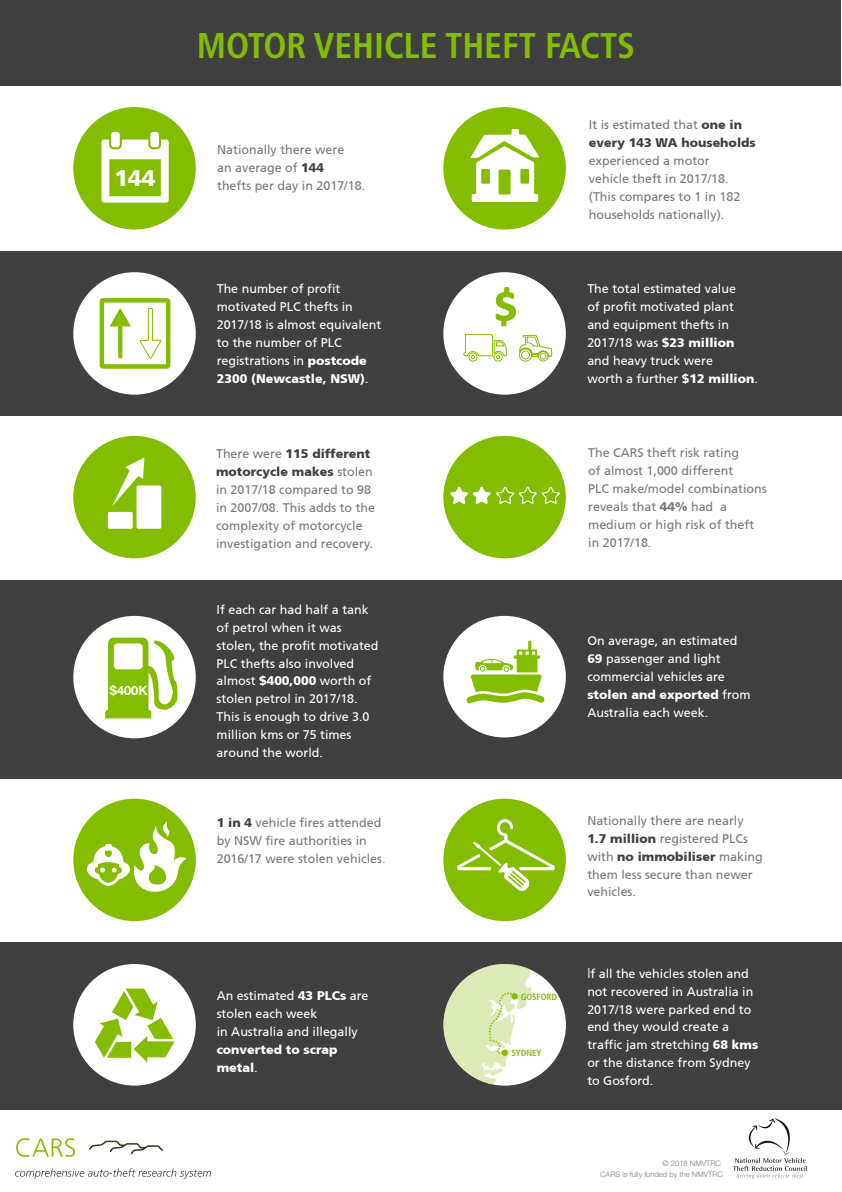
<style>
.page{position:relative;width:842px;height:1192px;background:#fff}
.page>*{position:absolute;margin:0;border:0;box-sizing:border-box;transform-origin:0 0}
.t1{font:700 condensed 35.8px "Frutiger LT Std";color:#84bd00}
.t2{font:900 22.5px "Frutiger CE";color:#fff}
.t3{font:700 12.85px "Helvetica Neue";color:#fff}
.t4{font:12.5px/17.9px "Frutiger CE";color:#fff}
.t5{font:12.5px/17.9px "Frutiger CE";color:#7b7776}
.t6{font:900 12.5px/17.9px "Frutiger CE";color:#404041}
.t7{font:900 12.5px/17.9px "Frutiger CE";color:#fff}
.t8{font:700 condensed 8.95px "Frutiger LT Std";letter-spacing:-.01em;color:#84bd00}
.t9{font:300 7.65px "Helvetica Neue";color:#7a7c7f}
.s1{font-weight:900;color:#404041}
.s2{font-weight:900}
.s3{font-weight:400}
.s4{font-weight:400;color:#7b7776}
.s5{font-family:"Helvetica Neue";font-weight:300;font-size:13.95px}
</style>
<div class="page">
<div style="left:0;top:251px;width:842px;height:165px;background:#404041"></div>
<div style="left:0;top:580px;width:842px;height:198px;background:#404041"></div>
<div style="left:73px;top:107px;width:123px;height:123px;background:#84bd00;border-radius:50%"></div>
<div style="left:73px;top:616px;width:123px;height:122px;background:#fff;border-radius:50%"></div>
<div style="left:73px;top:799px;width:123px;height:122px;background:#84bd00;border-radius:50%"></div>
<div style="left:443px;top:107px;width:123px;height:123px;background:#84bd00;border-radius:50%"></div>
<div style="left:443px;top:436px;width:123px;height:122px;background:#84bd00;border-radius:50%"></div>
<div style="left:443px;top:799px;width:123px;height:122px;background:#84bd00;border-radius:50%"></div>
<div style="left:0;top:0;width:841px;height:86px;background:#404041"></div>
<div style="left:443px;top:616px;width:123px;height:121px;background:#fff;border-radius:50%"></div>
<div style="left:73px;top:272px;width:123px;height:123px;background:#fff;border-radius:50%"></div>
<div style="left:443px;top:272px;width:123px;height:123px;background:#fff;border-radius:50%"></div>
<svg style="left:105px;top:638px;width:73px;height:80px"></svg>
<div style="left:0;top:943px;width:842px;height:167px;background:#404041"></div>
<div style="left:73px;top:964px;width:123px;height:122px;background:#fff;border-radius:50%"></div>
<svg style="left:87px;top:821px;width:100px;height:79px"></svg>
<svg style="left:470px;top:129px;width:69px;height:73px"></svg>
<div style="left:443px;top:964px;width:123px;height:122px;background:#fff;border-radius:50%"></div>
<svg style="left:443px;top:964px;width:89px;height:122px"></svg>
<div style="left:511px;top:993px;width:7px;height:6px;background:#84bd00;border-radius:50%"></div>
<div style="left:501px;top:1049px;width:7px;height:7px;background:#84bd00;border-radius:50%"></div>
<div style="left:73px;top:436px;width:123px;height:122px;background:#84bd00;border-radius:50%"></div>
<div style="left:137px;top:485px;width:24px;height:44px;background:#fff;border-radius:2px"></div>
<svg style="left:108px;top:512px;width:25px;height:17px"></svg>
<svg style="left:112px;top:458px;width:32px;height:48px"></svg>
<svg style="left:496px;top:287px;width:20px;height:39px"></svg>
<svg style="left:101px;top:140px;width:68px;height:63px"></svg>
<div style="left:150px;top:132px;width:9px;height:15px;background:#fff;border-radius:3px"></div>
<div style="left:111px;top:132px;width:9px;height:15px;background:#fff;border-radius:3px"></div>
<svg style="left:450px;top:486px;width:110px;height:18px"></svg>
<svg style="left:457px;top:819px;width:98px;height:72px"></svg>
<div style="left:100px;top:298px;width:70px;height:71px;border:4px solid #84bd00"></div>
<svg style="left:110px;top:308px;width:21px;height:50px"></svg>
<svg style="left:139px;top:307px;width:23px;height:52px"></svg>
<svg style="left:466px;top:641px;width:78px;height:62px"></svg>
<img style="left:732px;top:1118px;width:76px;height:61px">
<svg style="left:518px;top:334px;width:35px;height:28px"></svg>
<svg style="left:463px;top:333px;width:44px;height:29px"></svg>
<svg style="left:95px;top:989px;width:80px;height:74px"></svg>
<svg style="left:16px;top:1138px;width:59px;height:19px"></svg>
<svg style="left:89px;top:1141px;width:74px;height:13px"></svg>
<svg style="left:15px;top:1168px;width:196px;height:11px"></svg>
<h2 class="t2" style="left:114px;top:165px;width:43px">144</h2>
<p class="t3" style="left:110px;top:682px;width:39px">$400K</p>
<h1 class="t1" style="left:197px;top:24px;width:440px">MOTOR VEHICLE THEFT FACTS</h1>
<p class="t5" style="left:217px;top:140px;width:149px">Nationally there were<br>an average of <span class="s1">144<br></span>thefts per day in 2017/18.</p>
<p class="t4" style="left:217px;top:280px;width:166px">The number of profit motivated PLC thefts in<br>2017/18 is almost equivalent to the number of PLC registrations in <span class="s2">postcode<br>2300 (Newcastle, NSW)</span>.</p>
<p class="t5" style="left:216px;top:445px;width:161px">There were <span class="s1">115 different motorcycle makes</span> stolen in 2017/18 compared to 98 in 2007/08. This adds to the complexity of motorcycle investigation and recovery.</p>
<p class="t4" style="left:217px;top:601px;width:163px">If each car had half a tank of petrol when it was stolen, the profit motivated<br>PLC thefts also involved almost <span class="s2">$400,000</span> worth of stolen petrol in 2017/18.<br>This is enough to drive 3.0 million kms or 75 times around the world.</p>
<p class="t5" style="left:217px;top:814px;width:170px"><span class="s1">1 in 4</span> vehicle fires attended by NSW fire authorities in<br>2016/17 were stolen vehicles.</p>
<p class="t4" style="left:217px;top:987px;width:153px">An estimated <span class="s2">43 PLCs</span> are stolen each week<br>in Australia and illegally</p>
<p class="t7" style="left:217px;top:1041px;width:122px">converted to scrap metal<span class="s3">.</span></p>
<p class="t6" style="left:589px;top:116px;width:168px"><span class="s4">It is estimated that</span> one in every 143 WA households</p>
<p class="t5" style="left:589px;top:152px;width:153px">experienced a motor vehicle theft in 2017/18. (This compares to 1 in 182 households nationally).</p>
<p class="t4" style="left:587px;top:280px;width:172px">The total estimated value<br>of profit motivated plant and equipment thefts in<br>2017/18 was <span class="s2">$23 million </span>and heavy truck were<br>worth a further <span class="s2">$12 million</span>.</p>
<p class="t5" style="left:588px;top:444px;width:180px">The CARS theft risk rating<br>of almost 1,000 different<br>PLC make/model combinations reveals that <span class="s2">44%</span> had a medium or high risk of theft in 2017/18.</p>
<p class="t4" style="left:587px;top:632px;width:165px">On average, an estimated<br><span class="s2">69</span> passenger and light commercial vehicles are <span class="s2">stolen and exported</span> from<br>Australia each week.</p>
<p class="t8" style="left:521px;top:991px;width:38px">GOSFORD</p>
<p class="t8" style="left:511px;top:1048px;width:32px">SYDNEY</p>
<p class="t5" style="left:587px;top:812px;width:177px">Nationally there are nearly<br><span class="s1">1.7 million</span> registered PLCs with <span class="s1">no immobiliser</span> making them less secure than newer vehicles.</p>
<p class="t4" style="left:587px;top:964px;width:173px"><span class="s5">I</span>f all the vehicles stolen and not recovered in Australia in<br>2017/18 were parked end to end they would create a traffic jam stretching <span class="s2">68 kms </span>or the distance from Sydney to Gosford.</p>
<p class="t9" style="left:662px;top:1159px;width:60px">© 2018 NMVTRC</p>
<p class="t9" style="left:600px;top:1169px;width:124px">CARS is fully funded by the NMVTRC</p>
</div>
